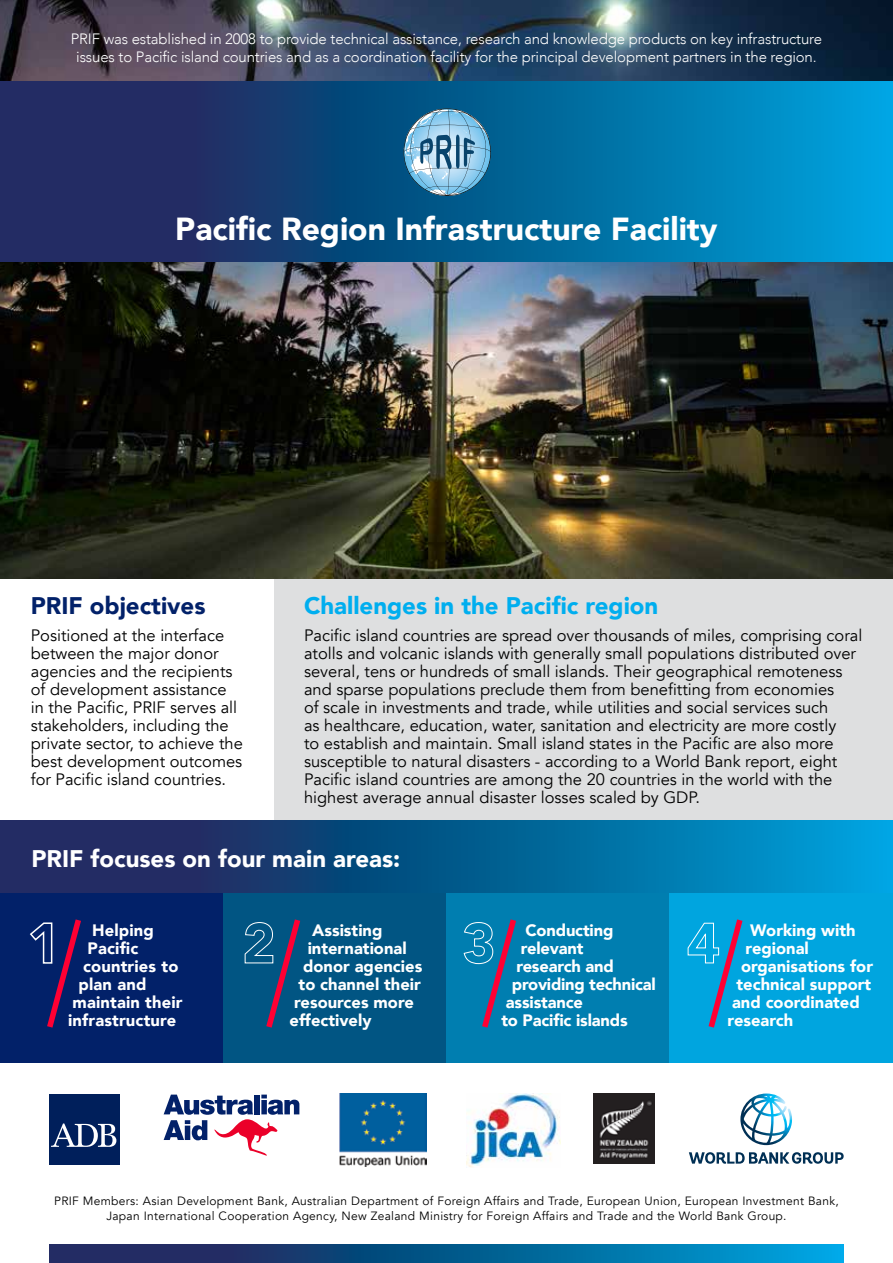
<style>
.page{position:relative;width:893px;height:1263px;background:#fff}
.page>*{position:absolute;margin:0;border:0;box-sizing:border-box;transform-origin:0 0}
.t1{font:900 31.8px "Avenir";color:#fff}
.t2{font:900 24px "Avenir";color:#00aeef}
.t3{font:900 24px "Avenir";color:#fff}
.t4{font:900 24px "Avenir";color:#022169}
.t5{font:16.5px/18px "Avenir";color:#000}
.t6{font:900 16.5px "Avenir";color:#fff}
.t7{font:300 15px/18px "Avenir";letter-spacing:-.01em;color:#fff;text-align:center}
.t8{font:12px/14.4px "Avenir";letter-spacing:.025em;color:#000;text-align:center}
</style>
<div class="page">
<div style="left:274px;top:578px;width:619px;height:243px;background:#dedfe0"></div>
<div style="left:0;top:877px;width:223px;height:186px;background:#022169"></div>
<div style="left:223px;top:893px;width:223px;height:170px;background:#015583"></div>
<div style="left:446px;top:893px;width:224px;height:170px;background:#007eb0"></div>
<div style="left:670px;top:893px;width:223px;height:170px;background:#00a5df"></div>
<svg style="left:0;top:821px;width:893px;height:72px;background:#0b5b90"></svg>
<img style="left:0;top:0;width:893px;height:578px">
<div style="left:49px;top:1094px;width:71px;height:70px;background:#001f5b"></div>
<svg style="left:51px;top:1123px;width:65px;height:24px"></svg>
<svg style="left:740px;top:1093px;width:52px;height:52px"></svg>
<svg style="left:689px;top:1152px;width:155px;height:12px"></svg>
<img style="left:593px;top:1093px;width:61px;height:71px">
<img style="left:339px;top:1093px;width:88px;height:73px">
<img style="left:467px;top:1094px;width:93px;height:74px">
<svg style="left:164px;top:1094px;width:135px;height:61px"></svg>
<svg style="left:0;top:82px;width:893px;height:179px;background:#0b5b91"></svg>
<svg style="left:403px;top:108px;width:88px;height:88px;background:#6aa2c3"></svg>
<svg style="left:49px;top:1245px;width:795px;height:18px;background:#0b5b91"></svg>
<svg style="left:687px;top:919px;width:55px;height:108px"></svg>
<svg style="left:463px;top:919px;width:53px;height:108px"></svg>
<svg style="left:244px;top:919px;width:56px;height:108px"></svg>
<svg style="left:30px;top:919px;width:51px;height:108px"></svg>
<p class="t7" style="left:71px;top:30px;width:753px">PRIF was established in 2008 to provide technical assistance, research and knowledge products on key infrastructure issues to Pacific island countries and as a coordination facility for the principal development partners in the region.</p>
<h1 class="t1" style="left:175px;top:201px;width:544px">Pacific Region Infrastructure Facility</h1>
<h2 class="t4" style="left:31px;top:585px;width:176px">PRIF objectives</h2>
<p class="t5" style="left:31px;top:626px;width:214px">Positioned at the interface between the major donor agencies and the recipients of development assistance in the Pacific, PRIF serves all stakeholders, including the private sector, to achieve the best development outcomes for Pacific island countries.</p>
<h2 class="t2" style="left:304px;top:585px;width:356px">Challenges in the Pacific region</h2>
<p class="t5" style="left:304px;top:626px;width:560px">Pacific island countries are spread over thousands of miles, comprising coral atolls and volcanic islands with generally small populations distributed over several, tens or hundreds of small islands. Their geographical remoteness and sparse populations preclude them from benefitting from economies<br>of scale in investments and trade, while utilities and social services such<br>as healthcare, education, water, sanitation and electricity are more costly<br>to establish and maintain. Small island states in the Pacific are also more susceptible to natural disasters - according to a World Bank report, eight Pacific island countries are among the 20 countries in the world with the highest average annual disaster losses scaled by GDP.</p>
<h2 class="t3" style="left:32px;top:838px;width:370px">PRIF focuses on four main areas:</h2>
<p class="t6" style="left:92px;top:916px;width:63px">Helping</p>
<p class="t6" style="left:88px;top:934px;width:52px">Pacific</p>
<p class="t6" style="left:83px;top:952px;width:97px">countries to</p>
<p class="t6" style="left:79px;top:970px;width:69px">plan and</p>
<p class="t6" style="left:73px;top:988px;width:112px">maintain their</p>
<p class="t6" style="left:68px;top:1006px;width:110px">infrastructure</p>
<p class="t6" style="left:312px;top:916px;width:72px">Assisting</p>
<p class="t6" style="left:308px;top:934px;width:100px">international</p>
<p class="t6" style="left:303px;top:952px;width:121px">donor agencies</p>
<p class="t6" style="left:299px;top:970px;width:124px">to channel their</p>
<p class="t6" style="left:294px;top:988px;width:121px">resources more</p>
<p class="t6" style="left:290px;top:1006px;width:83px">effectively</p>
<p class="t6" style="left:525px;top:916px;width:90px">Conducting</p>
<p class="t6" style="left:521px;top:934px;width:64px">relevant</p>
<p class="t6" style="left:516px;top:952px;width:99px">research and</p>
<p class="t6" style="left:512px;top:970px;width:145px">providing technical</p>
<p class="t6" style="left:506px;top:988px;width:79px">assistance</p>
<p class="t6" style="left:501px;top:1006px;width:128px">to Pacific islands</p>
<p class="t6" style="left:750px;top:916px;width:107px">Working with</p>
<p class="t6" style="left:746px;top:934px;width:65px">regional</p>
<p class="t6" style="left:741px;top:952px;width:133px">organisations for</p>
<p class="t6" style="left:737px;top:970px;width:136px">technical support</p>
<p class="t6" style="left:732px;top:988px;width:129px">and coordinated</p>
<p class="t6" style="left:728px;top:1006px;width:67px">research</p>
<p class="t8" style="left:54px;top:1194px;width:786px">PRIF Members: Asian Development Bank, Australian Department of Foreign Affairs and Trade, European Union, European Investment Bank,<br>Japan International Cooperation Agency, New Zealand Ministry for Foreign Affairs and Trade and the World Bank Group.</p>
</div>
